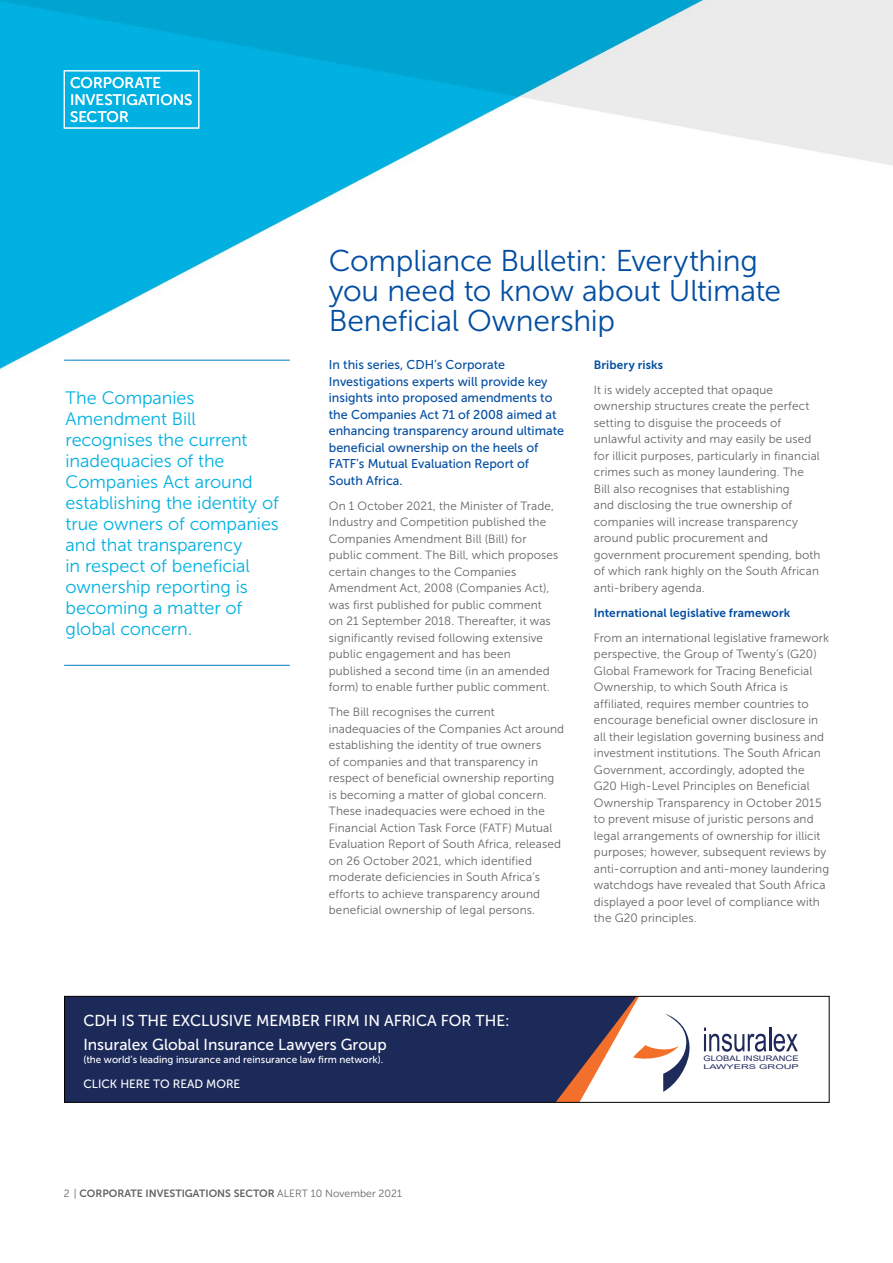
<style>
.page{position:relative;width:893px;height:1263px;background:#fff}
.page>*{position:absolute;margin:0;border:0;box-sizing:border-box;transform-origin:0 0}
.t1{font:30px/30px "Museo Sans 300";letter-spacing:-.01em;color:#034ea2}
.t2{font:18px/21px "Museo Sans 300";letter-spacing:-.005em;color:#00b1e1}
.t3{font:15.9px "Museo Sans 500";color:#fff}
.t4{font:15.75px "Museo Sans 500";color:#fff}
.t5{font:15.15px/17.1px "Museo Sans 500";letter-spacing:.005em;color:#fff}
.t6{font:12.75px/16.5px "Museo Sans 500";color:#034ea2}
.t7{font:12px/16.5px "Museo Sans 300";letter-spacing:.01em;color:#636466}
.t8{font:12px "Museo Sans 700";letter-spacing:.01em;color:#034ea2}
.t9{font:12px "Museo Sans 500";color:#fff}
.t10{font:10.5px "Museo Sans 700";color:#636466}
.t11{font:10.2px "Museo Sans 500";color:#fff}
.t12{font:7.65px "Arial";color:#1f285b;scale:1.24 1}
.t13{font:6.6px "Arial";color:#1f285b;scale:1.66 1}
.s1{font-family:"Museo Sans 300"}
</style>
<div class="page">
<img style="left:0;top:0;width:893px;height:1103px">
<div style="left:64px;top:70px;width:135px;height:58px;border:1px solid #fff"></div>
<hr style="left:64px;top:360px;width:226px;height:1px;background:#007bc2">
<hr style="left:64px;top:665px;width:226px;height:1px;background:#007bc2">
<div style="left:66px;top:998px;width:570px;height:103px;background:#1c2a5a"></div>
<div style="left:64px;top:996px;width:765px;height:107px;border:1px solid #000"></div>
<svg style="left:633px;top:1013px;width:60px;height:79px"></svg>
<svg style="left:704px;top:1027px;width:62px;height:25px"></svg>
<hr style="left:769px;top:1027px;width:2px;height:24px;background:#1f285b">
<svg style="left:774px;top:1034px;width:24px;height:18px"></svg>
<p class="t5" style="left:70px;top:74px;width:124px">CORPORATE<br>INVESTIGATIONS<br>SECTOR</p>
<p class="t2" style="left:66px;top:388px;width:215px">The Companies<br>Amendment Bill recognises the current inadequacies of the<br>Companies Act around establishing the identity of true owners of companies and that transparency<br>in respect of beneficial ownership reporting is becoming a matter of global concern.</p>
<h1 class="t1" style="left:329px;top:246px;width:454px">Compliance Bulletin: Everything you need to know about Ultimate<br>Beneficial Ownership</h1>
<p class="t6" style="left:329px;top:357px;width:237px">In this series, CDH’s Corporate Investigations experts will provide key insights into proposed amendments to the Companies Act 71 of 2008 aimed at enhancing transparency around ultimate beneficial ownership on the heels of FATF’s Mutual Evaluation Report of South Africa.</p>
<p class="t7" style="left:329px;top:498px;width:231px">On 1 October 2021, the Minister of Trade, Industry and Competition published the Companies Amendment Bill (Bill) for public comment. The Bill, which proposes certain changes to the Companies Amendment Act, 2008 (Companies Act), was first published for public comment on 21 September 2018. Thereafter, it was significantly revised following extensive public engagement and has been published a second time (in an amended form) to enable further public comment.</p>
<p class="t7" style="left:329px;top:704px;width:237px">The Bill recognises the current inadequacies of the Companies Act around establishing the identity of true owners<br>of companies and that transparency in respect of beneficial ownership reporting is becoming a matter of global concern.<br>These inadequacies were echoed in the Financial Action Task Force (FATF) Mutual Evaluation Report of South Africa, released on 26 October 2021, which identified moderate deficiencies in South Africa’s efforts to achieve transparency around beneficial ownership of legal persons.</p>
<p class="t8" style="left:594px;top:358px;width:71px">Bribery risks</p>
<p class="t7" style="left:594px;top:381px;width:228px">It is widely accepted that opaque ownership structures create the perfect setting to disguise the proceeds of unlawful activity and may easily be used for illicit purposes, particularly in financial crimes such as money laundering. The Bill also recognises that establishing<br>and disclosing the true ownership of companies will increase transparency around public procurement and government procurement spending, both of which rank highly on the South African anti-bribery agenda.</p>
<p class="t8" style="left:594px;top:606px;width:198px">International legislative framework</p>
<p class="t7" style="left:594px;top:629px;width:237px">From an international legislative framework perspective, the Group of Twenty’s (G20)<br>Global Framework for Tracing Beneficial Ownership, to which South Africa is affiliated, requires member countries to encourage beneficial owner disclosure in all their legislation governing business and investment institutions. The South African Government, accordingly, adopted the G20 High-Level Principles on Beneficial Ownership Transparency in October 2015 to prevent misuse of juristic persons and legal arrangements of ownership for illicit purposes; however, subsequent reviews by anti-corruption and anti-money laundering watchdogs have revealed that South Africa displayed a poor level of compliance with the G20 principles.</p>
<h3 class="t4" style="left:83px;top:1012px;width:428px">CDH IS THE EXCLUSIVE MEMBER FIRM IN AFRICA FOR THE:</h3>
<h3 class="t3" style="left:83px;top:1036px;width:305px">Insuralex Global Insurance Lawyers Group</h3>
<p class="t11" style="left:83px;top:1054px;width:301px">(the world’s leading insurance and reinsurance law firm network).</p>
<p class="t9" style="left:83px;top:1077px;width:158px">CLICK HERE TO READ MORE</p>
<p class="t10" style="left:64px;top:1187px;width:340px"><span class="s1">2 |</span> CORPORATE INVESTIGATIONS SECTOR <span class="s1">ALERT 10 November 2021</span></p>
<p class="t12" style="left:703px;top:1053px;width:78px">GLOBAL INSURANCE</p>
<p class="t13" style="left:703px;top:1062px;width:59px">LAWYERS GROUP</p>
</div>
